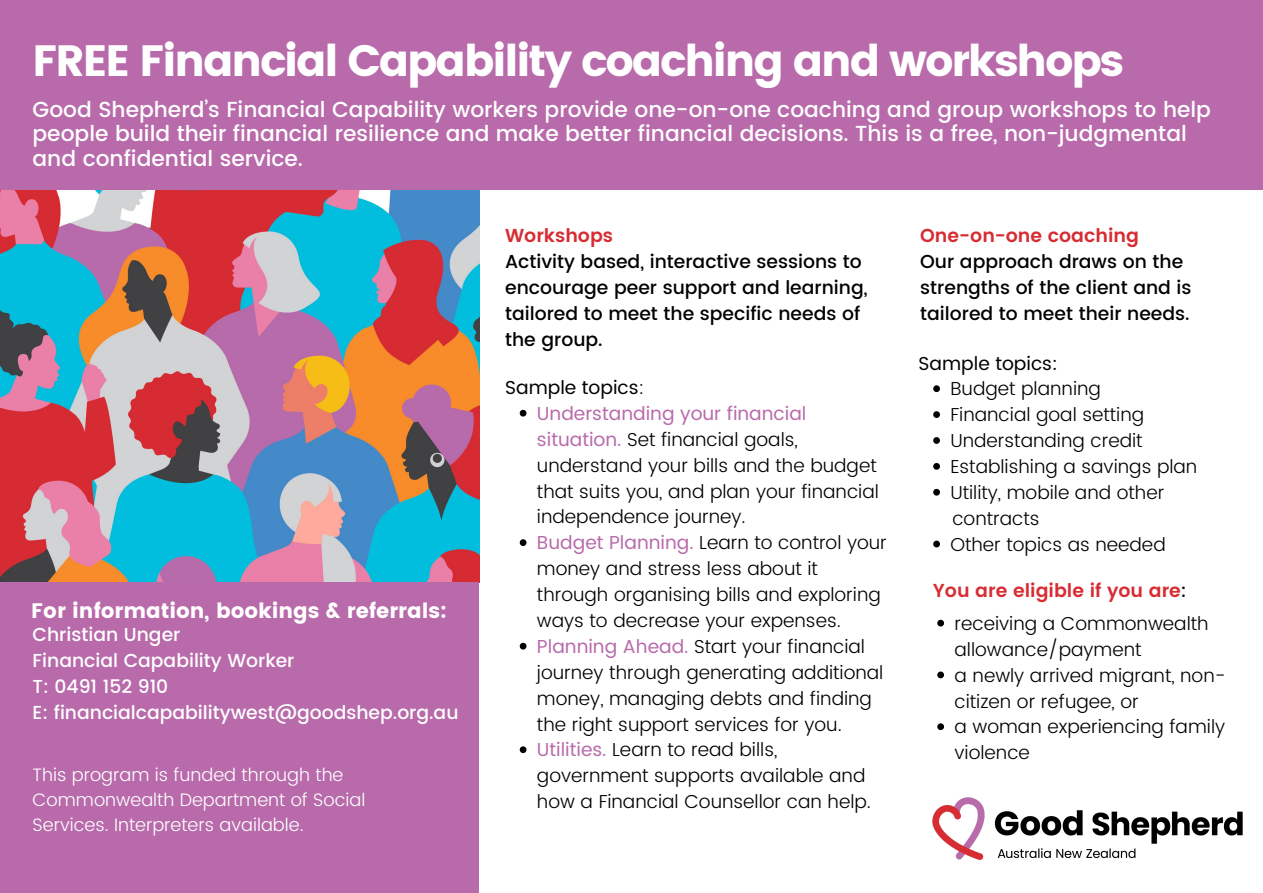
<style>
.page{position:relative;width:1263px;height:893px;background:#fff}
.page>*{position:absolute;margin:0;border:0;box-sizing:border-box;transform-origin:0 0}
.t1{font:43.72px "Poppins";letter-spacing:-.05em;color:#fff}
.t2{font:500 21.75px/24.2px "Poppins";color:#fff}
.t3{font:21px "Poppins";color:#fff}
.t4{font:300 18.75px/25.9px "Poppins";color:#000}
.t5{font:500 18.75px/25.9px "Poppins";color:#000}
.t6{font:500 18.75px "Poppins";color:#fff}
.t7{font:600 18.75px "Poppins";color:#d72c32}
.t8{font:18.75px "Poppins";color:#000}
.t9{font:300 18px/24.8px "Poppins";color:#fff}
.s1{font-weight:300}
.s2{font-weight:400;color:#b86aab}
.s3{font-weight:500;color:#000}
</style>
<div class="page">
<img style="left:0;top:190px;width:479px;height:392px">
<div style="left:0;top:0;width:1263px;height:190px;background:#b86aab"></div>
<div style="left:0;top:582px;width:479px;height:311px;background:#b86aab"></div>
<img style="left:932px;top:797px;width:311px;height:63px">
<svg style="left:937px;top:620px;width:7px;height:6px"></svg>
<svg style="left:937px;top:671px;width:7px;height:7px"></svg>
<svg style="left:937px;top:723px;width:7px;height:7px"></svg>
<svg style="left:520px;top:410px;width:6px;height:6px"></svg>
<svg style="left:520px;top:539px;width:6px;height:7px"></svg>
<svg style="left:520px;top:643px;width:6px;height:6px"></svg>
<svg style="left:520px;top:746px;width:6px;height:7px"></svg>
<svg style="left:933px;top:385px;width:7px;height:7px"></svg>
<svg style="left:933px;top:411px;width:7px;height:7px"></svg>
<svg style="left:933px;top:437px;width:7px;height:7px"></svg>
<svg style="left:933px;top:463px;width:7px;height:7px"></svg>
<svg style="left:933px;top:489px;width:7px;height:6px"></svg>
<svg style="left:933px;top:540px;width:7px;height:7px"></svg>
<p class="t1" style="left:33px;top:35px;width:1093px">FREE Financial Capability coaching and workshops</p>
<p class="t2" style="left:33px;top:98px;width:1180px">Good Shepherd’s Financial Capability workers provide one-on-one coaching and group workshops to help people build their financial resilience and make better financial decisions. This is a free, non-judgmental and confidential service.</p>
<p class="t3" style="left:31px;top:599px;width:417px">For information, bookings &amp; referrals:</p>
<p class="t6" style="left:33px;top:624px;width:149px">Christian Unger</p>
<p class="t6" style="left:33px;top:650px;width:263px">Financial Capability Worker</p>
<p class="t6" style="left:33px;top:675px;width:137px">T: 0491 152 910</p>
<p class="t6" style="left:33px;top:701px;width:427px">E: financialcapabilitywest@goodshep.org.au</p>
<p class="t9" style="left:33px;top:763px;width:334px">This program is funded through the<br>Commonwealth Department of Social<br>Services. Interpreters available.</p>
<p class="t7" style="left:505px;top:225px;width:110px">Workshops</p>
<p class="t5" style="left:505px;top:249px;width:364px">Activity based, interactive sessions to encourage peer support and learning, tailored to meet the specific needs of the group.</p>
<p class="t7" style="left:920px;top:225px;width:220px">One-on-one coaching</p>
<p class="t5" style="left:920px;top:249px;width:273px">Our approach draws on the strengths of the client and is</p>
<p class="t5" style="left:920px;top:301px;width:271px">tailored to meet their needs.</p>
<p class="t8" style="left:918px;top:352px;width:141px">Sample topics:</p>
<p class="t8" style="left:505px;top:376px;width:141px">Sample topics<span class="s1">:</span></p>
<p class="t4" style="left:950px;top:376px;width:152px">Budget planning</p>
<p class="t4" style="left:950px;top:402px;width:195px">Financial goal setting</p>
<p class="t4" style="left:950px;top:428px;width:194px">Understanding credit</p>
<p class="t4" style="left:950px;top:454px;width:248px">Establishing a savings plan</p>
<p class="t4" style="left:950px;top:479px;width:215px">Utility, mobile and other</p>
<p class="t4" style="left:950px;top:531px;width:217px">Other topics as needed</p>
<p class="t4" style="left:537px;top:400px;width:343px"><span class="s2">Understanding your financial situation.</span> Set financial goals, understand your bills and the budget that suits you, and plan your financial independence journey.</p>
<p class="t4" style="left:537px;top:530px;width:351px"><span class="s2">Budget Planning.</span> Learn to control your money and stress less about it through organising bills and exploring ways to decrease your expenses.</p>
<p class="t4" style="left:537px;top:633px;width:348px"><span class="s2">Planning Ahead.</span> Start your financial journey through generating additional money, managing debts and finding the right support services for you.</p>
<p class="t4" style="left:537px;top:737px;width:335px"><span class="s2">Utilities.</span> Learn to read bills, government supports available and how a Financial Counsellor can help.</p>
<p class="t4" style="left:952px;top:505px;width:89px">contracts</p>
<p class="t7" style="left:933px;top:579px;width:255px">You are eligible if you are<span class="s3">:</span></p>
<p class="t4" style="left:954px;top:610px;width:256px">receiving a Commonwealth allowance/payment</p>
<p class="t4" style="left:954px;top:662px;width:273px">a newly arrived migrant, non&shy;citizen or refugee, or</p>
<p class="t4" style="left:954px;top:714px;width:272px">a woman experiencing family violence</p>
</div>
